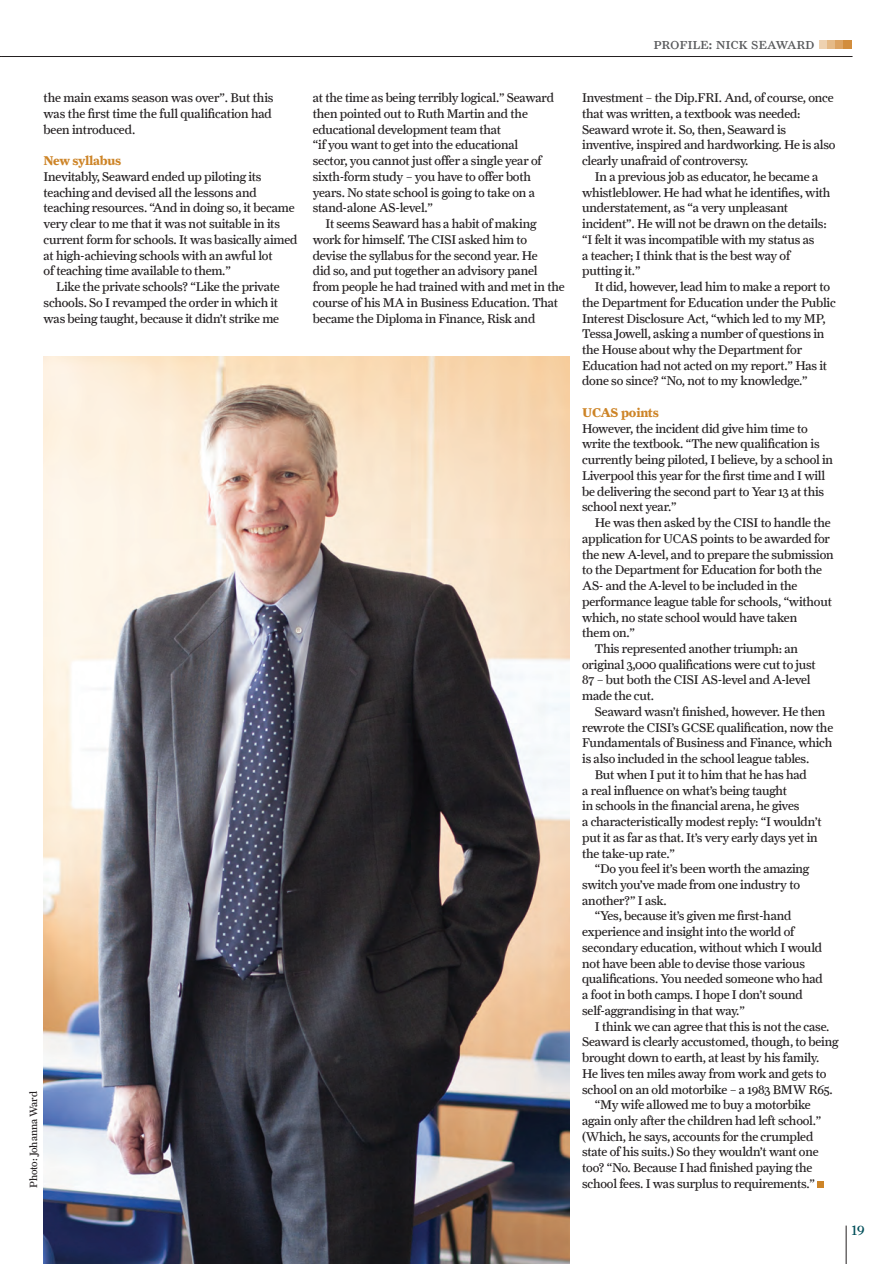
<style>
.page{position:relative;width:893px;height:1264px;background:#fff}
.page>*{position:absolute;margin:0;border:0;box-sizing:border-box;transform-origin:0 0}
.t1{font:15px "Farnham Display Regular SC";letter-spacing:-.02em;color:#57585a}
.t2{font:13.5px "Farnham Display";color:#004e59}
.t3{font:12.75px/15.8px "Farnham Text";letter-spacing:-.015em;color:#231f20}
.t4{font:700 12.75px "Farnham Text";letter-spacing:-.025em;color:#cd8427}
.t5{font:10.5px "Farnham Text";letter-spacing:-.01em;color:#231f20}
</style>
<div class="page">
<img style="left:44px;top:356px;width:525px;height:908px">
<div style="left:819px;top:41px;width:8px;height:8px;background:#eed2b1"></div>
<div style="left:827px;top:41px;width:8px;height:8px;background:#e5ba87"></div>
<div style="left:835px;top:41px;width:9px;height:8px;background:#dca362"></div>
<div style="left:844px;top:41px;width:8px;height:8px;background:#d28d3d"></div>
<hr style="left:846px;top:1225px;width:1px;height:39px;background:#231f20">
<hr style="left:1px;top:56px;width:851px;height:1px;background:#231f20">
<div style="left:817px;top:1181px;width:7px;height:7px;background:#cd8427"></div>
<p class="t3" style="left:44px;top:90px;width:232px">the main exams season was over”. But this was the first time the full qualification had been introduced.</p>
<p class="t4" style="left:44px;top:153px;width:79px">New syllabus</p>
<p class="t3" style="left:44px;top:169px;width:255px">Inevitably, Seaward ended up piloting its teaching and devised all the lessons and teaching resources. “And in doing so, it became very clear to me that it was not suitable in its current form for schools. It was basically aimed at high-achieving schools with an awful lot<br>of teaching time available to them.”</p>
<p class="t3" style="left:44px;top:279px;width:238px;text-indent:13px">Like the private schools? “Like the private schools. So I revamped the order in which it was being taught, because it didn’t strike me</p>
<p class="t3" style="left:313px;top:90px;width:243px">at the time as being terribly logical.” Seaward then pointed out to Ruth Martin and the educational development team that<br>“if you want to get into the educational sector, you cannot just offer a single year of sixth-form study – you have to offer both years. No state school is going to take on a stand-alone AS-level.”</p>
<p class="t3" style="left:313px;top:216px;width:253px;text-indent:13px">It seems Seaward has a habit of making work for himself. The CISI asked him to devise the syllabus for the second year. He<br>did so, and put together an advisory panel from people he had trained with and met in the course of his MA in Business Education. That became the Diploma in Finance, Risk and</p>
<p class="t5" style="left:27px;top:1188px;width:98px;rotate:-90deg">Photo: Johanna Ward</p>
<p class="t1" style="left:653px;top:35px;width:163px">profile: nick seaward</p>
<p class="t3" style="left:582px;top:90px;width:255px">Investment – the Dip.FRI. And, of course, once that was written, a textbook was needed:<br>Seaward wrote it. So, then, Seaward is inventive, inspired and hardworking. He is also clearly unafraid of controversy.</p>
<p class="t3" style="left:582px;top:169px;width:250px;text-indent:13px">In a previous job as educator, he became a whistleblower. He had what he identifies, with understatement, as “a very unpleasant incident”. He will not be drawn on the details: “I felt it was incompatible with my status as<br>a teacher; I think that is the best way of putting it.”</p>
<p class="t3" style="left:582px;top:279px;width:255px;text-indent:13px">It did, however, lead him to make a report to the Department for Education under the Public Interest Disclosure Act, “which led to my MP, Tessa Jowell, asking a number of questions in the House about why the Department for Education had not acted on my report.” Has it done so since? “No, not to my knowledge.”</p>
<p class="t4" style="left:582px;top:405px;width:78px">UCAS points</p>
<p class="t3" style="left:582px;top:420px;width:253px">However, the incident did give him time to write the textbook. “The new qualification is currently being piloted, I believe, by a school in Liverpool this year for the first time and I will be delivering the second part to Year 13 at this school next year.”</p>
<p class="t3" style="left:595px;top:515px;width:237px">He was then asked by the CISI to handle the</p>
<p class="t3" style="left:582px;top:530px;width:249px">application for UCAS points to be awarded for</p>
<p class="t3" style="left:582px;top:546px;width:253px">the new A-level, and to prepare the submission</p>
<p class="t3" style="left:582px;top:562px;width:241px">to the Department for Education for both the</p>
<p class="t3" style="left:582px;top:578px;width:217px">AS- and the A-level to be included in the</p>
<p class="t3" style="left:582px;top:593px;width:251px">performance league table for schools, “without</p>
<p class="t3" style="left:582px;top:609px;width:217px">which, no state school would have taken</p>
<p class="t3" style="left:582px;top:625px;width:54px">them on.”</p>
<p class="t3" style="left:595px;top:640px;width:205px">This represented another triumph: an</p>
<p class="t3" style="left:582px;top:656px;width:235px">original 3,000 qualifications were cut to just</p>
<p class="t3" style="left:582px;top:672px;width:230px">87 – but both the CISI AS-level and A-level</p>
<p class="t3" style="left:582px;top:688px;width:74px">made the cut.</p>
<p class="t3" style="left:595px;top:703px;width:232px">Seaward wasn’t finished, however. He then</p>
<p class="t3" style="left:582px;top:719px;width:253px">rewrote the CISI’s GCSE qualification, now the</p>
<p class="t3" style="left:582px;top:735px;width:252px">Fundamentals of Business and Finance, which</p>
<p class="t3" style="left:582px;top:751px;width:229px">is also included in the school league tables.</p>
<p class="t3" style="left:595px;top:766px;width:213px">But when I put it to him that he has had</p>
<p class="t3" style="left:582px;top:782px;width:206px">a real influence on what’s being taught</p>
<p class="t3" style="left:582px;top:798px;width:219px">in schools in the financial arena, he gives</p>
<p class="t3" style="left:582px;top:814px;width:241px">a characteristically modest reply: “I wouldn’t</p>
<p class="t3" style="left:582px;top:829px;width:237px">put it as far as that. It’s very early days yet in</p>
<p class="t3" style="left:582px;top:845px;width:94px">the take-up rate.”</p>
<p class="t3" style="left:595px;top:861px;width:216px">“Do you feel it’s been worth the amazing</p>
<p class="t3" style="left:582px;top:876px;width:219px">switch you’ve made from one industry to</p>
<p class="t3" style="left:582px;top:892px;width:86px">another?” I ask.</p>
<p class="t3" style="left:595px;top:908px;width:198px">“Yes, because it’s given me first-hand</p>
<p class="t3" style="left:582px;top:924px;width:214px">experience and insight into the world of</p>
<p class="t3" style="left:582px;top:939px;width:242px">secondary education, without which I would</p>
<p class="t3" style="left:582px;top:955px;width:224px">not have been able to devise those various</p>
<p class="t3" style="left:582px;top:971px;width:242px">qualifications. You needed someone who had</p>
<p class="t3" style="left:582px;top:987px;width:222px">a foot in both camps. I hope I don’t sound</p>
<p class="t3" style="left:582px;top:1002px;width:164px">self-aggrandising in that way.”</p>
<p class="t3" style="left:595px;top:1018px;width:236px">I think we can agree that this is not the case.</p>
<p class="t3" style="left:582px;top:1034px;width:258px">Seaward is clearly accustomed, though, to being</p>
<p class="t3" style="left:582px;top:1050px;width:239px">brought down to earth, at least by his family.</p>
<p class="t3" style="left:582px;top:1065px;width:246px">He lives ten miles away from work and gets to</p>
<p class="t3" style="left:582px;top:1081px;width:252px">school on an old motorbike – a 1983 BMW R65.</p>
<p class="t3" style="left:595px;top:1097px;width:217px">“My wife allowed me to buy a motorbike</p>
<p class="t3" style="left:582px;top:1112px;width:241px">again only after the children had left school.”</p>
<p class="t3" style="left:582px;top:1128px;width:233px">(Which, he says, accounts for the crumpled</p>
<p class="t3" style="left:582px;top:1144px;width:238px">state of his suits.) So they wouldn’t want one</p>
<p class="t3" style="left:582px;top:1160px;width:232px">too? “No. Because I had finished paying the</p>
<p class="t3" style="left:582px;top:1175px;width:234px">school fees. I was surplus to requirements.”</p>
<p class="t2" style="left:852px;top:1222px;width:14px">19</p>
</div>
